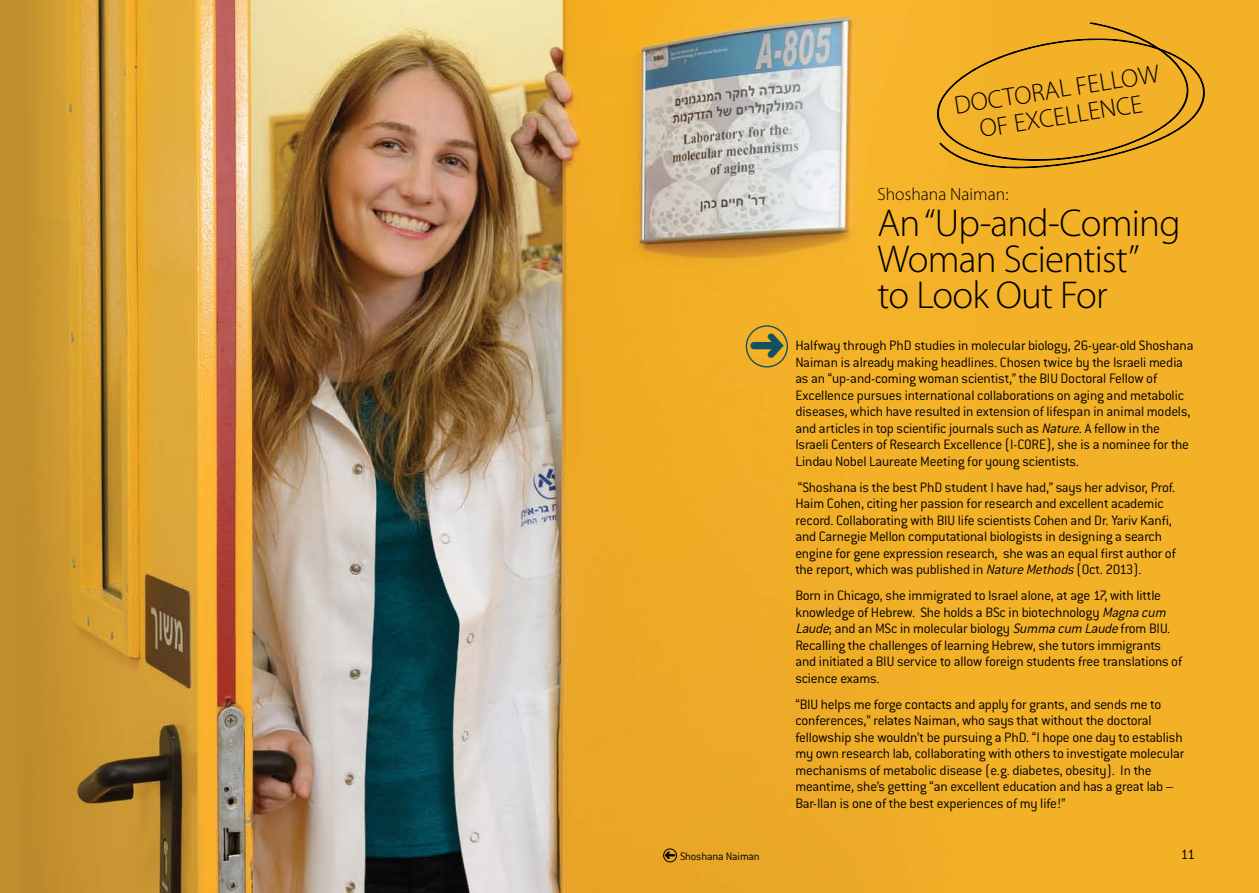
<style>
.page{position:relative;width:1259px;height:893px;background:#fff}
.page>*{position:absolute;margin:0;border:0;box-sizing:border-box;transform-origin:0 0}
.t1{font:300 39px/36px "Myriad Pro";letter-spacing:-.02em;color:#000}
.t2{font:300 25.65px/27.2px "Myriad Pro";color:#000;text-align:center}
.t3{font:300 17.7px "Myriad Pro";color:#000}
.t4{font:300 15px/16.5px "Conduit ITC";letter-spacing:-.015em;color:#000}
.t5{font:300 12px "Conduit ITC";letter-spacing:-.005em;color:#000}
.s1{font-style:italic}
</style>
<div class="page">
<img style="left:0;top:0;width:1259px;height:893px">
<div style="left:746px;top:325px;width:42px;height:42px;border:1px solid #125260;border-radius:50%"></div>
<div style="left:663px;top:849px;width:14px;height:13px;border:1px solid #000;border-radius:50%"></div>
<div style="left:935px;top:22px;width:270px;height:147px;background:#f3b127"></div>
<svg style="left:750px;top:333px;width:34px;height:25px"></svg>
<svg style="left:664px;top:852px;width:11px;height:8px"></svg>
<h2 class="t2" style="left:952px;top:92px;width:209px;rotate:-9deg">DOCTORAL FELLOW<br>OF EXCELLENCE</h2>
<p class="t3" style="left:877px;top:184px;width:132px">Shoshana Naiman:</p>
<h1 class="t1" style="left:877px;top:205px;width:304px">An “Up-and-Coming<br>Woman Scientist” to Look Out For</h1>
<p class="t4" style="left:795px;top:337px;width:399px">Halfway through PhD studies in molecular biology, 26-year-old Shoshana Naiman is already making headlines. Chosen twice by the Israeli media as an “up-and-coming woman scientist,” the BIU Doctoral Fellow of Excellence pursues international collaborations on aging and metabolic diseases, which have resulted in extension of lifespan in animal models, and articles in top scientific journals such as <span class="s1">Nature</span>. A fellow in the Israeli Centers of Research Excellence (I-CORE), she is a nominee for the Lindau Nobel Laureate Meeting for young scientists.</p>
<p class="t4" style="left:795px;top:479px;width:382px">“Shoshana is the best PhD student I have had,” says her advisor, Prof.<br>Haim Cohen, citing her passion for research and excellent academic record. Collaborating with BIU life scientists Cohen and Dr. Yariv Kanfi, and Carnegie Mellon computational biologists in designing a search engine for gene expression research, she was an equal first author of the report, which was published in <span class="s1">Nature Methods</span> (Oct. 2013).</p>
<p class="t4" style="left:795px;top:587px;width:388px">Born in Chicago, she immigrated to Israel alone, at age 17, with little knowledge of Hebrew. She holds a BSc in biotechnology <span class="s1">Magna cum Laude</span>; and an MSc in molecular biology <span class="s1">Summa cum Laude</span> from BIU.<br>Recalling the challenges of learning Hebrew, she tutors immigrants and initiated a BIU service to allow foreign students free translations of science exams.</p>
<p class="t4" style="left:795px;top:696px;width:390px">“BIU helps me forge contacts and apply for grants, and sends me to conferences,” relates Naiman, who says that without the doctoral fellowship she wouldn’t be pursuing a PhD. “I hope one day to establish my own research lab, collaborating with others to investigate molecular mechanisms of metabolic disease (e.g. diabetes, obesity). In the meantime, she’s getting “an excellent education and has a great lab – Bar-Ilan is one of the best experiences of my life!”</p>
<p class="t5" style="left:680px;top:849px;width:81px">Shoshana Naiman</p>
<p class="t4" style="left:1180px;top:846px;width:16px">11</p>
</div>
